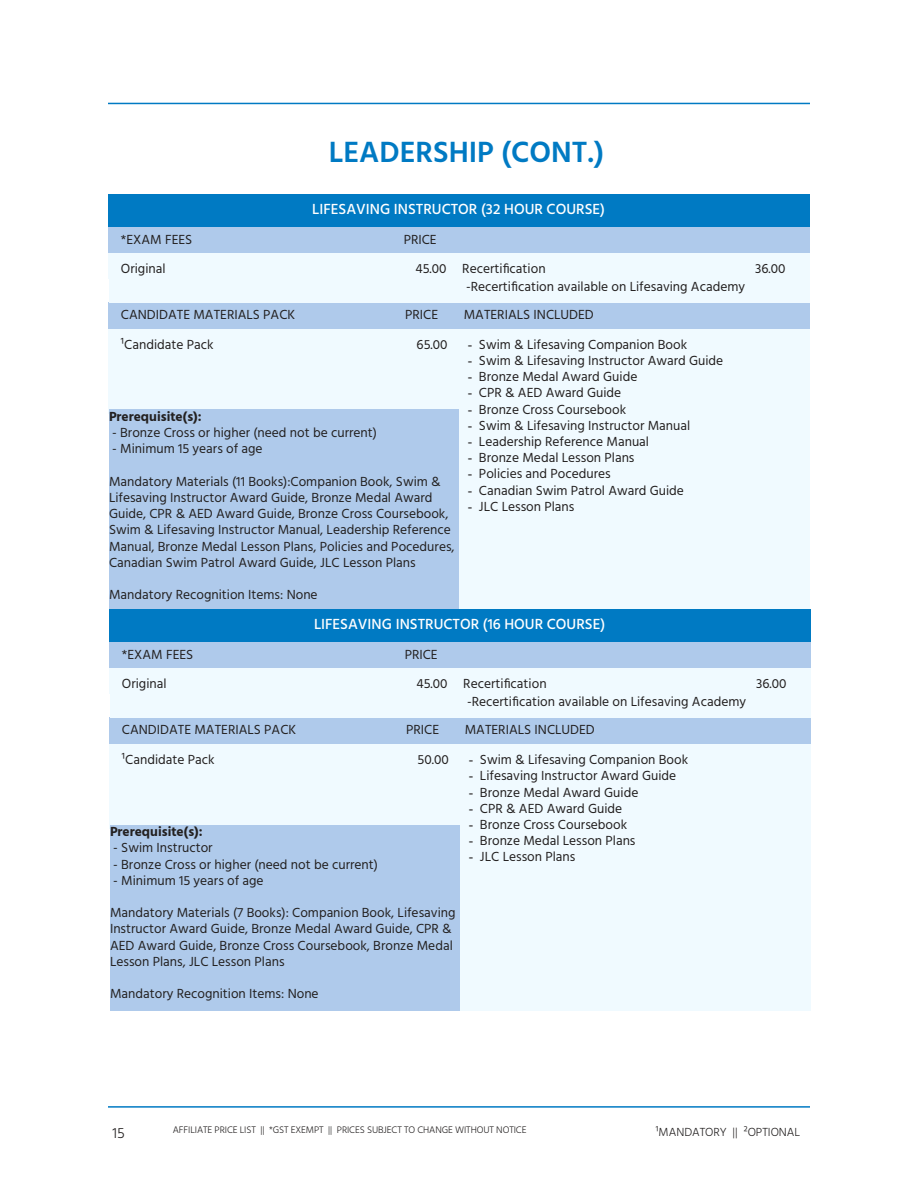
<style>
.page{position:relative;width:918px;height:1188px;background:#fff}
.page>*{position:absolute;margin:0;border:0;box-sizing:border-box;transform-origin:0 0}
.t1{font:600 30px "Hind";color:#007ac3}
.t2{font:500 15px "Hind";color:#fff}
.t3{font:300 15px "Hind";color:#232020}
.t4{font:13.5px/16.2px "Hind";color:#232020}
.t5{font:700 13.5px "Hind";color:#232020}
.t6{font:300 12px "Hind";letter-spacing:-.005em;color:#232020}
.t7{font:300 9.75px "Hind";letter-spacing:-.01em;color:#232020}
.s1{font-family:"Times New Roman"}
</style>
<div class="page">
<hr style="left:108px;top:1106px;width:702px;height:2px;background:#007ac3">
<hr style="left:108px;top:103px;width:702px;height:1px;background:#007ac3">
<div style="left:108px;top:194px;width:701px;height:33px;background:#007ac3"></div>
<div style="left:108px;top:227px;width:270px;height:26px;background:#afcaeb"></div>
<div style="left:378px;top:227px;width:81px;height:26px;background:#afcaeb"></div>
<div style="left:459px;top:227px;width:270px;height:26px;background:#afcaeb"></div>
<div style="left:729px;top:227px;width:80px;height:26px;background:#afcaeb"></div>
<div style="left:108px;top:302px;width:270px;height:27px;background:#afcaeb"></div>
<div style="left:378px;top:302px;width:81px;height:27px;background:#afcaeb"></div>
<div style="left:459px;top:302px;width:270px;height:27px;background:#afcaeb"></div>
<div style="left:729px;top:302px;width:80px;height:27px;background:#afcaeb"></div>
<div style="left:109px;top:253px;width:700px;height:49px;background:#f0faff"></div>
<div style="left:108px;top:329px;width:270px;height:84px;background:#f0faff"></div>
<div style="left:378px;top:329px;width:81px;height:165px;background:#f0faff"></div>
<div style="left:459px;top:329px;width:270px;height:280px;background:#f0faff"></div>
<div style="left:729px;top:329px;width:80px;height:280px;background:#f0faff"></div>
<div style="left:109px;top:410px;width:350px;height:199px;background:#afcaeb"></div>
<div style="left:109px;top:609px;width:701px;height:34px;background:#007ac3"></div>
<div style="left:109px;top:643px;width:270px;height:25px;background:#afcaeb"></div>
<div style="left:379px;top:643px;width:81px;height:25px;background:#afcaeb"></div>
<div style="left:460px;top:643px;width:270px;height:25px;background:#afcaeb"></div>
<div style="left:730px;top:643px;width:80px;height:25px;background:#afcaeb"></div>
<div style="left:109px;top:717px;width:270px;height:27px;background:#afcaeb"></div>
<div style="left:379px;top:717px;width:81px;height:27px;background:#afcaeb"></div>
<div style="left:460px;top:717px;width:270px;height:27px;background:#afcaeb"></div>
<div style="left:730px;top:717px;width:80px;height:27px;background:#afcaeb"></div>
<div style="left:110px;top:668px;width:700px;height:49px;background:#f0faff"></div>
<div style="left:109px;top:744px;width:270px;height:84px;background:#f0faff"></div>
<div style="left:379px;top:744px;width:81px;height:165px;background:#f0faff"></div>
<div style="left:460px;top:744px;width:270px;height:267px;background:#f0faff"></div>
<div style="left:730px;top:744px;width:80px;height:267px;background:#f0faff"></div>
<div style="left:110px;top:825px;width:350px;height:186px;background:#afcaeb"></div>
<h1 class="t1" style="left:329px;top:131px;width:277px">LEADERSHIP (CONT.)</h1>
<p class="t2" style="left:312px;top:199px;width:294px">LIFESAVING INSTRUCTOR (32 HOUR COURSE)</p>
<p class="t4" style="left:121px;top:232px;width:73px">*EXAM FEES</p>
<p class="t4" style="left:404px;top:232px;width:34px">PRICE</p>
<p class="t4" style="left:121px;top:261px;width:46px">Original</p>
<p class="t4" style="left:415px;top:261px;width:132px">45.00 Recertification</p>
<p class="t4" style="left:755px;top:261px;width:32px">36.00</p>
<p class="t4" style="left:121px;top:307px;width:176px">CANDIDATE MATERIALS PACK</p>
<p class="t4" style="left:405px;top:307px;width:34px">PRICE</p>
<p class="t4" style="left:121px;top:337px;width:94px">¹Candidate Pack</p>
<p class="t4" style="left:468px;top:337px;width:221px"><span class="s1">-</span> Swim &amp; Lifesaving Companion Book</p>
<p class="t4" style="left:468px;top:353px;width:257px"><span class="s1">-</span> Swim &amp; Lifesaving Instructor Award Guide</p>
<p class="t4" style="left:468px;top:369px;width:171px"><span class="s1">-</span> Bronze Medal Award Guide</p>
<p class="t4" style="left:468px;top:386px;width:155px"><span class="s1">-</span> CPR &amp; AED Award Guide</p>
<p class="t4" style="left:468px;top:402px;width:160px"><span class="s1">-</span> Bronze Cross Coursebook</p>
<p class="t4" style="left:468px;top:418px;width:224px"><span class="s1">-</span> Swim &amp; Lifesaving Instructor Manual</p>
<p class="t4" style="left:468px;top:434px;width:183px"><span class="s1">-</span> Leadership Reference Manual</p>
<p class="t4" style="left:468px;top:450px;width:168px"><span class="s1">-</span> Bronze Medal Lesson Plans</p>
<p class="t4" style="left:468px;top:467px;width:145px"><span class="s1">-</span> Policies and Pocedures</p>
<p class="t4" style="left:468px;top:483px;width:218px"><span class="s1">-</span> Canadian Swim Patrol Award Guide</p>
<p class="t4" style="left:468px;top:499px;width:108px"><span class="s1">-</span> JLC Lesson Plans</p>
<p class="t4" style="left:466px;top:279px;width:281px">-Recertification available on Lifesaving Academy</p>
<p class="t4" style="left:464px;top:307px;width:132px">MATERIALS INCLUDED</p>
<p class="t4" style="left:417px;top:337px;width:32px">65.00</p>
<p class="t5" style="left:109px;top:408px;width:94px">Prerequisite(s):</p>
<p class="t4" style="left:112px;top:425px;width:266px">- Bronze Cross or higher (need not be current)</p>
<p class="t4" style="left:112px;top:442px;width:152px">- Minimum 15 years of age</p>
<p class="t4" style="left:109px;top:474px;width:347px">Mandatory Materials (11 Books):Companion Book, Swim &amp; Lifesaving Instructor Award Guide, Bronze Medal Award Guide, CPR &amp; AED Award Guide, Bronze Cross Coursebook, Swim &amp; Lifesaving Instructor Manual, Leadership Reference Manual, Bronze Medal Lesson Plans, Policies and Pocedures, Canadian Swim Patrol Award Guide, JLC Lesson Plans</p>
<p class="t4" style="left:109px;top:587px;width:210px">Mandatory Recognition Items: None</p>
<p class="t2" style="left:314px;top:614px;width:293px">LIFESAVING INSTRUCTOR (16 HOUR COURSE)</p>
<p class="t4" style="left:122px;top:647px;width:73px">*EXAM FEES</p>
<p class="t4" style="left:405px;top:647px;width:34px">PRICE</p>
<p class="t4" style="left:122px;top:676px;width:46px">Original</p>
<p class="t4" style="left:416px;top:676px;width:132px">45.00 Recertification</p>
<p class="t4" style="left:756px;top:676px;width:32px">36.00</p>
<p class="t4" style="left:122px;top:722px;width:176px">CANDIDATE MATERIALS PACK</p>
<p class="t4" style="left:406px;top:722px;width:34px">PRICE</p>
<p class="t4" style="left:122px;top:752px;width:94px">¹Candidate Pack</p>
<p class="t4" style="left:469px;top:752px;width:221px"><span class="s1">-</span> Swim &amp; Lifesaving Companion Book</p>
<p class="t4" style="left:469px;top:768px;width:209px"><span class="s1">-</span> Lifesaving Instructor Award Guide</p>
<p class="t4" style="left:469px;top:785px;width:171px"><span class="s1">-</span> Bronze Medal Award Guide</p>
<p class="t4" style="left:469px;top:801px;width:155px"><span class="s1">-</span> CPR &amp; AED Award Guide</p>
<p class="t4" style="left:469px;top:817px;width:160px"><span class="s1">-</span> Bronze Cross Coursebook</p>
<p class="t4" style="left:469px;top:833px;width:168px"><span class="s1">-</span> Bronze Medal Lesson Plans</p>
<p class="t4" style="left:469px;top:849px;width:108px"><span class="s1">-</span> JLC Lesson Plans</p>
<p class="t4" style="left:467px;top:694px;width:281px">-Recertification available on Lifesaving Academy</p>
<p class="t4" style="left:465px;top:722px;width:132px">MATERIALS INCLUDED</p>
<p class="t4" style="left:418px;top:752px;width:33px">50.00</p>
<p class="t5" style="left:110px;top:824px;width:94px">Prerequisite(s):</p>
<p class="t4" style="left:113px;top:841px;width:101px">- Swim Instructor</p>
<p class="t4" style="left:113px;top:857px;width:266px">- Bronze Cross or higher (need not be current)</p>
<p class="t4" style="left:113px;top:873px;width:152px">- Minimum 15 years of age</p>
<p class="t4" style="left:110px;top:905px;width:347px">Mandatory Materials (7 Books): Companion Book, Lifesaving Instructor Award Guide, Bronze Medal Award Guide, CPR &amp; AED Award Guide, Bronze Cross Coursebook, Bronze Medal Lesson Plans, JLC Lesson Plans</p>
<p class="t4" style="left:110px;top:986px;width:210px">Mandatory Recognition Items: None</p>
<p class="t3" style="left:113px;top:1123px;width:14px">15</p>
<p class="t6" style="left:656px;top:1124px;width:146px">¹MANDATORY || ²OPTIONAL</p>
<p class="t7" style="left:173px;top:1124px;width:355px">AFFILIATE PRICE LIST || *GST EXEMPT || PRICES SUBJECT TO CHANGE WITHOUT NOTICE</p>
</div>
